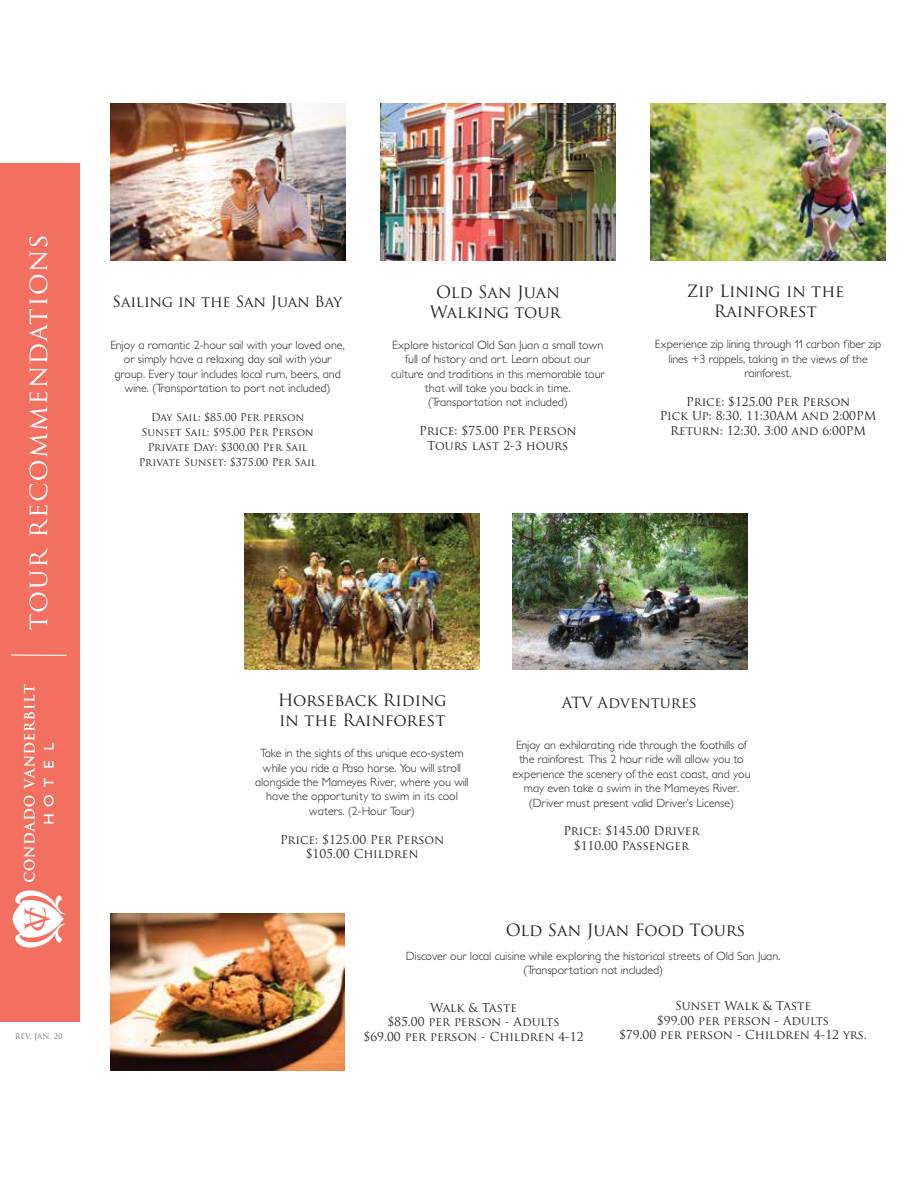
<style>
.page{position:relative;width:918px;height:1188px;background:#fff}
.page>*{position:absolute;margin:0;border:0;box-sizing:border-box;transform-origin:0 0}
.t1{font:16.5px/19.8px "Trajan Pro";color:#231f20;text-align:center}
.t2{font:15px "Trajan Pro";color:#231f20}
.t3{font:300 12px/14.4px "Petita";color:#231f20;text-align:center}
.t4{font:12px/14.4px "Trajan Pro";color:#231f20;text-align:center}
.t5{font:10.5px/15px "Trajan Pro";color:#231f20;text-align:center}
.t6{font:7.5px "Trajan Pro";color:#6d6e71}
</style>
<div class="page">
<img style="left:512px;top:513px;width:235px;height:157px">
<img style="left:245px;top:513px;width:234px;height:157px">
<img style="left:110px;top:913px;width:235px;height:158px">
<img style="left:651px;top:103px;width:234px;height:158px">
<img style="left:381px;top:103px;width:234px;height:158px">
<img style="left:110px;top:103px;width:235px;height:158px">
<div style="left:0;top:163px;width:79px;height:858px;background:#f36f60"></div>
<svg style="left:29px;top:548px;width:19px;height:82px"></svg>
<svg style="left:29px;top:237px;width:19px;height:299px"></svg>
<svg style="left:12px;top:890px;width:53px;height:58px"></svg>
<svg style="left:24px;top:796px;width:11px;height:86px"></svg>
<svg style="left:24px;top:684px;width:11px;height:105px"></svg>
<svg style="left:44px;top:814px;width:10px;height:10px"></svg>
<svg style="left:44px;top:795px;width:10px;height:11px"></svg>
<svg style="left:44px;top:778px;width:10px;height:9px"></svg>
<svg style="left:44px;top:761px;width:10px;height:7px"></svg>
<svg style="left:44px;top:743px;width:10px;height:6px"></svg>
<hr style="left:11px;top:654px;width:56px;height:2px;background:#fff">
<p class="t2" style="left:113px;top:292px;width:231px">Sailing in the San Juan Bay</p>
<p class="t3" style="left:110px;top:338px;width:236px">Enjoy a romantic 2-hour sail with your loved one, or simply have a relaxing day sail with your group. Every tour includes local rum, beers, and wine. (Transportation to port not included)</p>
<p class="t5" style="left:139px;top:410px;width:179px">Day Sail: $85.00 Per person<br>Sunset Sail: $95.00 Per Person<br>Private Day: $300.00 Per Sail<br>Private Sunset: $375.00 Per Sail</p>
<h1 class="t1" style="left:430px;top:282px;width:132px">Old San Juan<br>Walking tour</h1>
<p class="t3" style="left:391px;top:338px;width:215px">Explore historical Old San Juan a small town full of history and art. Learn about our culture and traditions in this memorable tour that will take you back in time. (Transportation not included)</p>
<p class="t4" style="left:419px;top:424px;width:159px">Price: $75.00 Per Person<br>Tours last 2-3 hours</p>
<h1 class="t1" style="left:687px;top:281px;width:159px">Zip Lining in the<br>Rainforest</h1>
<p class="t3" style="left:655px;top:338px;width:228px">Experience zip lining through 11 carbon fiber zip lines +3 rappels, taking in the views of the rainforest.</p>
<p class="t4" style="left:660px;top:394px;width:218px">Price: $125.00 Per Person<br>Pick Up: 8:30, 11:30AM and 2:00PM<br>Return: 12:30, 3:00 and 6:00PM</p>
<h1 class="t1" style="left:278px;top:690px;width:171px;text-align:left">Horseback Riding in the Rainforest</h1>
<p class="t3" style="left:255px;top:746px;width:215px">Take in the sights of this unique eco-system while you ride a Paso horse. You will stroll alongside the Mameyes River, where you will have the opportunity to swim in its cool waters. (2-Hour Tour)</p>
<p class="t4" style="left:280px;top:832px;width:165px">Price: $125.00 Per Person $105.00 Children</p>
<p class="t2" style="left:562px;top:693px;width:137px">ATV Adventures</p>
<p class="t3" style="left:512px;top:738px;width:240px">Enjoy an exhilarating ride through the foothills of the rainforest. This 2 hour ride will allow you to experience the scenery of the east coast, and you may even take a swim in the Mameyes River. (Driver must present valid Driver’s License)</p>
<p class="t4" style="left:563px;top:824px;width:138px">Price: $145.00 Driver $110.00 Passenger</p>
<h1 class="t1" style="left:506px;top:920px;width:241px">Old San Juan Food Tours</h1>
<p class="t3" style="left:406px;top:949px;width:376px">Discover our local cuisine while exploring the historical streets of Old San Juan. (Transportation not included)</p>
<p class="t4" style="left:364px;top:1000px;width:222px">Walk &amp; Taste<br>$85.00 per person - Adults<br>$69.00 per person - Children 4-12</p>
<p class="t4" style="left:657px;top:998px;width:174px">Sunset Walk &amp; Taste $99.00 per person - Adults</p>
<p class="t6" style="left:15px;top:1032px;width:49px">REV. JAN. 20</p>
<p class="t4" style="left:619px;top:1027px;width:250px">$79.00 per person - Children 4-12 yrs.</p>
</div>
